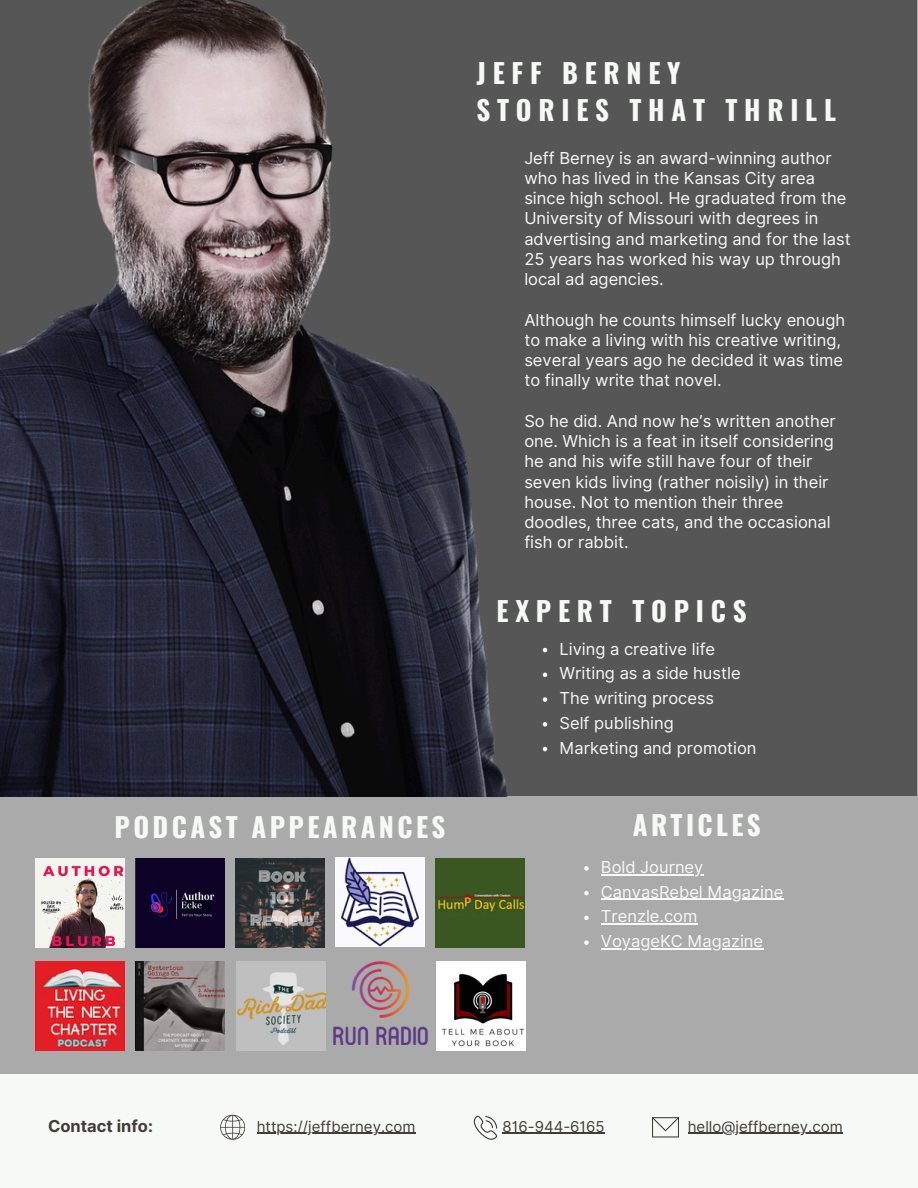
<style>
.page{position:relative;width:918px;height:1188px;background:#f7f9f7}
.page>*{position:absolute;margin:0;border:0;box-sizing:border-box;transform-origin:0 0}
.t1{font:700 27px/37.2px "Oswald";letter-spacing:.25em;color:#f7f9f7}
.t2{font:700 27px "Oswald";letter-spacing:.125em;color:#f7f9f7}
.t3{font:16.5px/20.2px "Inter";color:#f7f9f7}
.t4{font:700 16.5px "Inter";color:#423e34}
.t5{font:15px "Inter";color:#423e34}
</style>
<div class="page">
<div style="left:0;top:0;width:918px;height:1074px;background:#aaa"></div>
<div style="left:0;top:0;width:917px;height:796px;background:#565656"></div>
<svg style="left:220px;top:1115px;width:25px;height:25px"></svg>
<svg style="left:474px;top:1115px;width:24px;height:25px"></svg>
<svg style="left:652px;top:1117px;width:27px;height:20px"></svg>
<img style="left:0;top:0;width:548px;height:796px">
<img style="left:136px;top:859px;width:89px;height:88px">
<img style="left:236px;top:859px;width:89px;height:88px">
<img style="left:436px;top:859px;width:89px;height:88px">
<img style="left:36px;top:962px;width:89px;height:89px">
<img style="left:136px;top:962px;width:89px;height:89px">
<img style="left:236px;top:962px;width:89px;height:89px">
<img style="left:333px;top:962px;width:95px;height:82px">
<img style="left:436px;top:962px;width:89px;height:89px">
<img style="left:36px;top:859px;width:89px;height:88px">
<img style="left:336px;top:857px;width:89px;height:89px">
<hr style="left:503px;top:1133px;width:102px;height:1px;background:#423e34">
<hr style="left:688px;top:1133px;width:155px;height:1px;background:#423e34">
<hr style="left:257px;top:1133px;width:159px;height:1px;background:#423e34">
<svg style="left:543px;top:648px;width:4px;height:4px"></svg>
<svg style="left:543px;top:673px;width:4px;height:4px"></svg>
<svg style="left:543px;top:697px;width:4px;height:5px"></svg>
<svg style="left:543px;top:722px;width:4px;height:5px"></svg>
<svg style="left:543px;top:747px;width:4px;height:4px"></svg>
<svg style="left:584px;top:866px;width:5px;height:5px"></svg>
<hr style="left:601px;top:874px;width:102px;height:1px;background:#f7f9f7">
<svg style="left:584px;top:891px;width:5px;height:4px"></svg>
<hr style="left:601px;top:899px;width:182px;height:1px;background:#f7f9f7">
<svg style="left:584px;top:916px;width:5px;height:4px"></svg>
<hr style="left:601px;top:924px;width:97px;height:1px;background:#f7f9f7">
<svg style="left:584px;top:940px;width:5px;height:5px"></svg>
<hr style="left:601px;top:948px;width:162px;height:1px;background:#f7f9f7">
<p class="t1" style="left:477px;top:53px;width:361px">JEFF BERNEY<br>STORIES THAT THRILL</p>
<p class="t3" style="left:524px;top:148px;width:328px">Jeff Berney is an award-winning author who has lived in the Kansas City area since high school. He graduated from the University of Missouri with degrees in advertising and marketing and for the last 25 years has worked his way up through local ad agencies.</p>
<p class="t3" style="left:524px;top:310px;width:322px">Although he counts himself lucky enough to make a living with his creative writing, several years ago he decided it was time to finally write that novel.</p>
<p class="t3" style="left:524px;top:411px;width:313px">So he did. And now he’s written another one. Which is a feat in itself considering he and his wife still have four of their seven kids living (rather noisily) in their house. Not to mention their three doodles, three cats, and the occasional fish or rabbit.</p>
<h1 class="t2" style="left:115px;top:806px;width:332px">PODCAST APPEARANCES</h1>
<p class="t1" style="left:497px;top:591px;width:252px">EXPERT TOPICS</p>
<p class="t3" style="left:560px;top:638px;width:157px">Living a creative life</p>
<p class="t3" style="left:560px;top:663px;width:183px">Writing as a side hustle</p>
<p class="t3" style="left:560px;top:688px;width:156px">The writing process</p>
<p class="t3" style="left:560px;top:713px;width:116px">Self publishing</p>
<p class="t3" style="left:560px;top:737px;width:199px">Marketing and promotion</p>
<p class="t2" style="left:633px;top:804px;width:129px">ARTICLES</p>
<h2 class="t3" style="left:601px;top:857px;width:104px">Bold Journey</h2>
<p class="t3" style="left:601px;top:882px;width:184px">CanvasRebel Magazine</p>
<p class="t3" style="left:601px;top:906px;width:98px">Trenzle.com</p>
<p class="t3" style="left:601px;top:931px;width:164px">VoyageKC Magazine</p>
<h1 class="t4" style="left:48px;top:1116px;width:106px">Contact info:</h1>
<p class="t5" style="left:257px;top:1117px;width:160px">https://jeffberney.com</p>
<p class="t5" style="left:503px;top:1117px;width:104px">816-944-6165</p>
<p class="t5" style="left:688px;top:1117px;width:156px">hello@jeffberney.com</p>
</div>
